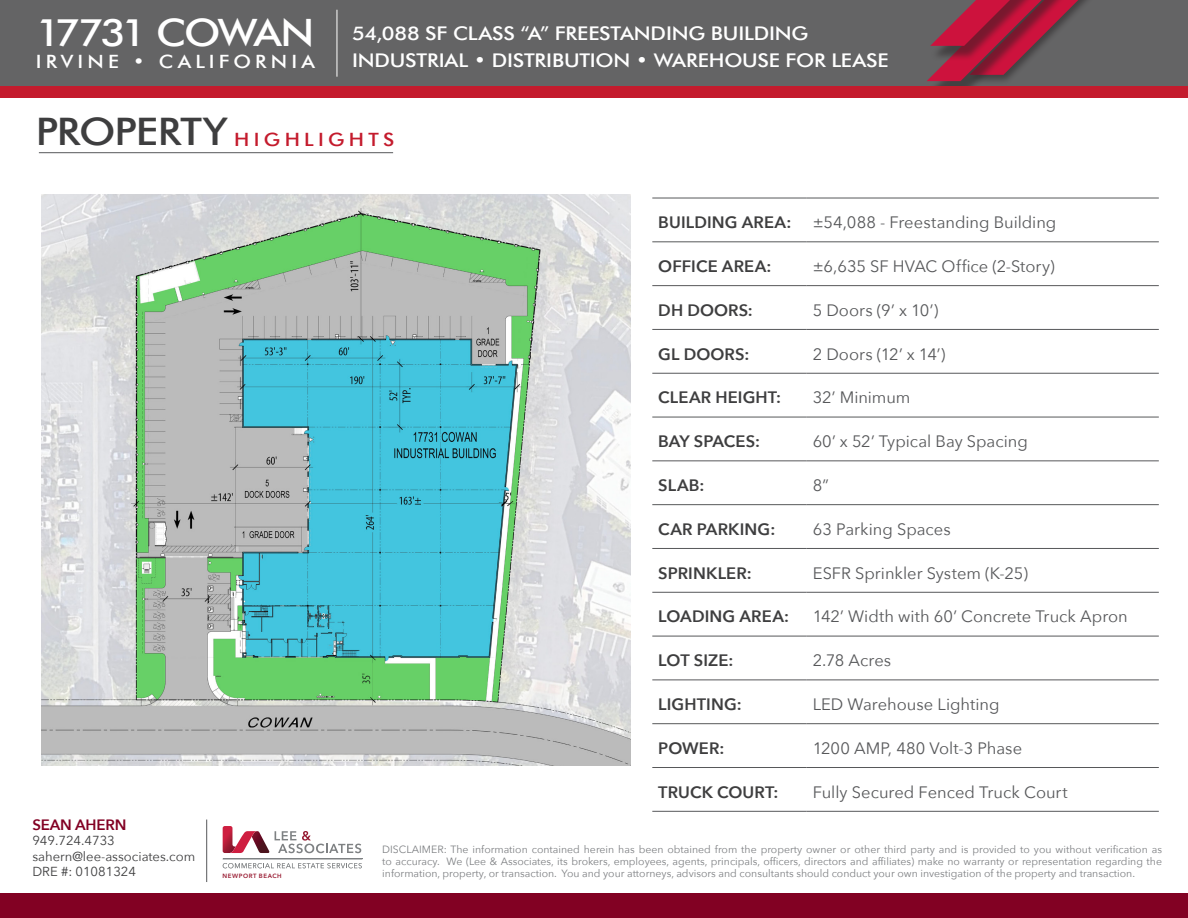
<style>
.page{position:relative;width:1188px;height:918px;background:#fff}
.page>*{position:absolute;margin:0;border:0;box-sizing:border-box;transform-origin:0 0}
.t1{font:500 37.95px "Futura BT";letter-spacing:-.07em;color:#fff;scale:1.11 1}
.t2{font:500 37.95px "Futura BT";letter-spacing:-.025em;color:#3e3e3f;scale:1.11 1}
.t3{font:500 18.9px "Futura BT";letter-spacing:-.01em;color:#fff;scale:1.11 1}
.t4{font:500 18.3px "Futura BT";letter-spacing:.205em;color:#fff;scale:1.11 1}
.t5{font:500 18.3px "Futura BT";letter-spacing:.21em;color:#c41b2d;scale:1.11 1}
.t6{font:16.5px "Avenir Next";color:#57585a}
.t7{font:600 16.5px "Avenir Next";letter-spacing:.005em;color:#3e3e3f}
.t8{font:600 15px "Avenir Next";letter-spacing:-.01em;color:#820123}
.t9{font:13.05px "Avenir Next";color:#3e3e3f}
.t10{font:10.5px/12px "Avenir Next";color:#7e8083;text-align:justify}
.t11{font:600 6.15px "Avenir Next";letter-spacing:.09em;color:#981a31}
</style>
<div class="page">
<svg style="left:223px;top:826px;width:138px;height:27px"></svg>
<hr style="left:223px;top:859px;width:139px;height:1px;background:#7e8183">
<svg style="left:223px;top:863px;width:139px;height:5px"></svg>
<hr style="left:206px;top:820px;width:1px;height:62px;background:#57585a">
<div style="left:0;top:0;width:1188px;height:87px;background:#646465"></div>
<div style="left:927px;top:0;width:185px;height:97px;background:#231f20;opacity:.5"></div>
<div style="left:930px;top:0;width:186px;height:61px;background:#646465"></div>
<svg style="left:927px;top:0;width:151px;height:81px"></svg>
<div style="left:0;top:86px;width:1188px;height:12px;background:#c41b2d"></div>
<div style="left:0;top:893px;width:1188px;height:25px;background:#820123"></div>
<hr style="left:337px;top:10px;width:1px;height:67px;background:#fff">
<hr style="left:652px;top:198px;width:155px;height:1px;background:#57585a">
<hr style="left:807px;top:198px;width:352px;height:1px;background:#57585a">
<hr style="left:652px;top:241px;width:155px;height:1px;background:#57585a">
<hr style="left:807px;top:241px;width:352px;height:1px;background:#57585a">
<hr style="left:652px;top:285px;width:155px;height:1px;background:#57585a">
<hr style="left:807px;top:285px;width:352px;height:1px;background:#57585a">
<hr style="left:652px;top:329px;width:155px;height:1px;background:#57585a">
<hr style="left:807px;top:329px;width:352px;height:1px;background:#57585a">
<hr style="left:652px;top:373px;width:155px;height:1px;background:#57585a">
<hr style="left:807px;top:373px;width:352px;height:1px;background:#57585a">
<hr style="left:652px;top:417px;width:155px;height:1px;background:#57585a">
<hr style="left:807px;top:417px;width:352px;height:1px;background:#57585a">
<hr style="left:652px;top:460px;width:155px;height:1px;background:#57585a">
<hr style="left:807px;top:460px;width:352px;height:1px;background:#57585a">
<hr style="left:652px;top:504px;width:155px;height:1px;background:#57585a">
<hr style="left:807px;top:504px;width:352px;height:1px;background:#57585a">
<hr style="left:652px;top:548px;width:155px;height:1px;background:#57585a">
<hr style="left:807px;top:548px;width:352px;height:1px;background:#57585a">
<hr style="left:652px;top:592px;width:155px;height:1px;background:#57585a">
<hr style="left:807px;top:592px;width:352px;height:1px;background:#57585a">
<hr style="left:652px;top:636px;width:155px;height:1px;background:#57585a">
<hr style="left:807px;top:636px;width:352px;height:1px;background:#57585a">
<hr style="left:652px;top:680px;width:155px;height:1px;background:#57585a">
<hr style="left:807px;top:680px;width:352px;height:1px;background:#57585a">
<hr style="left:652px;top:723px;width:155px;height:1px;background:#57585a">
<hr style="left:807px;top:723px;width:352px;height:1px;background:#57585a">
<hr style="left:652px;top:767px;width:155px;height:1px;background:#57585a">
<hr style="left:807px;top:767px;width:352px;height:1px;background:#57585a">
<hr style="left:652px;top:811px;width:155px;height:1px;background:#57585a">
<hr style="left:807px;top:811px;width:352px;height:1px;background:#57585a">
<hr style="left:39px;top:152px;width:354px;height:1px;background:#57585a">
<img style="left:41px;top:194px;width:590px;height:572px">
<p class="t1" style="left:36px;top:10px;width:253px">17731 COWAN</p>
<p class="t4" style="left:36px;top:50px;width:253px">IRVINE • CALIFORNIA</p>
<p class="t3" style="left:352px;top:22px;width:413px">54,088 SF CLASS “A” FREESTANDING BUILDING</p>
<p class="t3" style="left:352px;top:49px;width:485px">INDUSTRIAL • DISTRIBUTION • WAREHOUSE FOR LEASE</p>
<p class="t2" style="left:36px;top:109px;width:174px">PROPERTY</p>
<p class="t5" style="left:234px;top:129px;width:146px">HIGHLIGHTS</p>
<p class="t7" style="left:658px;top:208px;width:135px">BUILDING AREA:</p>
<p class="t6" style="left:813px;top:209px;width:245px">±54,088 - Freestanding Building</p>
<p class="t7" style="left:658px;top:252px;width:115px">OFFICE AREA:</p>
<p class="t6" style="left:813px;top:252px;width:243px">±6,635 SF HVAC Office (2-Story)</p>
<p class="t7" style="left:658px;top:296px;width:96px">DH DOORS:</p>
<p class="t6" style="left:813px;top:296px;width:127px">5 Doors (9’ x 10’)</p>
<p class="t7" style="left:658px;top:340px;width:92px">GL DOORS:</p>
<p class="t6" style="left:813px;top:340px;width:134px">2 Doors (12’ x 14’)</p>
<p class="t7" style="left:658px;top:383px;width:124px">CLEAR HEIGHT:</p>
<p class="t6" style="left:813px;top:384px;width:99px">32’ Minimum</p>
<p class="t7" style="left:658px;top:427px;width:103px">BAY SPACES:</p>
<p class="t6" style="left:813px;top:428px;width:217px">60’ x 52’ Typical Bay Spacing</p>
<p class="t7" style="left:658px;top:471px;width:48px">SLAB:</p>
<p class="t6" style="left:813px;top:471px;width:18px">8”</p>
<p class="t7" style="left:658px;top:515px;width:118px">CAR PARKING:</p>
<p class="t6" style="left:813px;top:515px;width:140px">63 Parking Spaces</p>
<p class="t7" style="left:658px;top:559px;width:95px">SPRINKLER:</p>
<p class="t6" style="left:813px;top:559px;width:217px">ESFR Sprinkler System (K-25)</p>
<p class="t7" style="left:658px;top:603px;width:132px">LOADING AREA:</p>
<p class="t6" style="left:813px;top:603px;width:317px">142’ Width with 60’ Concrete Truck Apron</p>
<p class="t7" style="left:658px;top:646px;width:77px">LOT SIZE:</p>
<p class="t6" style="left:813px;top:647px;width:80px">2.78 Acres</p>
<p class="t7" style="left:658px;top:690px;width:85px">LIGHTING:</p>
<p class="t6" style="left:813px;top:690px;width:188px">LED Warehouse Lighting</p>
<p class="t7" style="left:658px;top:734px;width:68px">POWER:</p>
<p class="t6" style="left:813px;top:734px;width:211px">1200 AMP, 480 Volt-3 Phase</p>
<p class="t7" style="left:658px;top:778px;width:122px">TRUCK COURT:</p>
<p class="t6" style="left:813px;top:778px;width:256px">Fully Secured Fenced Truck Court</p>
<p class="t8" style="left:32px;top:811px;width:96px">SEAN AHERN</p>
<p class="t9" style="left:32px;top:830px;width:84px">949.724.4733</p>
<p class="t9" style="left:32px;top:845px;width:164px">sahern@lee-associates.com</p>
<p class="t9" style="left:32px;top:861px;width:105px">DRE #: 01081324</p>
<p class="t11" style="left:223px;top:870px;width:60px">NEWPORT BEACH</p>
<p class="t10" style="left:382px;top:843px;width:781px">DISCLAIMER: The information contained herein has been obtained from the property owner or other third party and is provided to you without verification as to accuracy. We (Lee &amp; Associates, its brokers, employees, agents, principals, officers, directors and affiliates) make no warranty or representation regarding the information, property, or transaction. You and your attorneys, advisors and consultants should conduct your own investigation of the property and transaction.</p>
</div>
